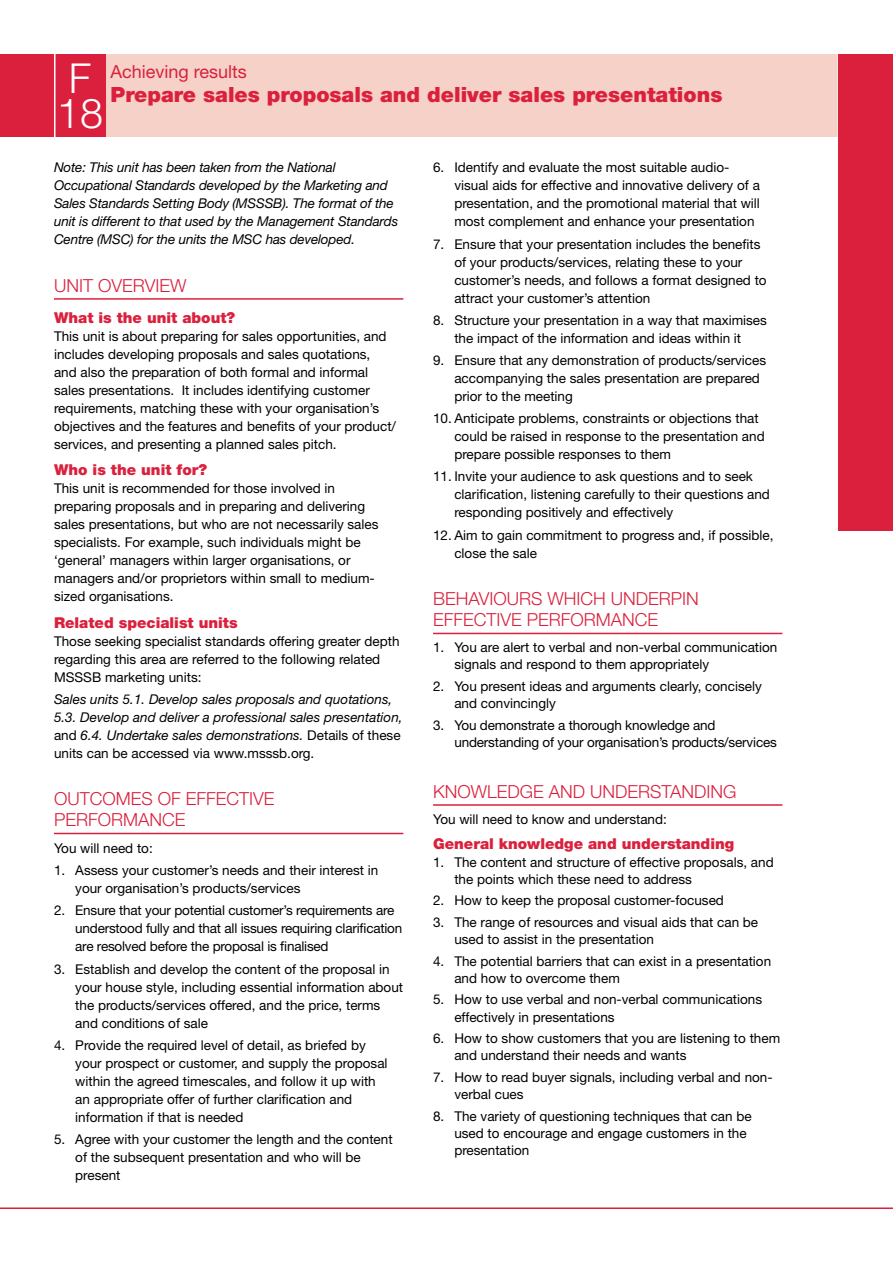
<style>
.page{position:relative;width:893px;height:1263px;background:#fff}
.page>*{position:absolute;margin:0;border:0;box-sizing:border-box;transform-origin:0 0}
.t1{font:300 41.4px/35.1px "Helvetica Neue";color:#fff}
.t2{font:900 21px "Helvetica Neue";color:#da203d}
.t3{font:300 18px/21px "Helvetica Neue";color:#da203d}
.t4{font:18px "Helvetica Neue";color:#da203d}
.t5{font:900 15px "Helvetica Neue";color:#da203d}
.t6{font:13.5px/18px "Helvetica Neue";color:#000}
.t7{font:italic 13.5px/18px "Helvetica Neue";letter-spacing:-.01em;color:#000}
.s1{font-style:normal}
</style>
<div class="page">
<hr style="left:0;top:1207px;width:893px;height:2px;background:#da203d">
<div style="left:55px;top:54px;width:838px;height:82px;background:#f5d1c7"></div>
<div style="left:0;top:54px;width:105px;height:82px;background:#da203d"></div>
<hr style="left:54px;top:53px;width:2px;height:85px;background:#fff">
<hr style="left:837px;top:53px;width:2px;height:85px;background:#fff">
<div style="left:839px;top:54px;width:54px;height:476px;background:#da203d"></div>
<hr style="left:54px;top:298px;width:349px;height:2px;background:#da203d">
<hr style="left:54px;top:833px;width:349px;height:1px;background:#da203d">
<hr style="left:433px;top:633px;width:349px;height:1px;background:#da203d">
<hr style="left:433px;top:804px;width:349px;height:2px;background:#da203d">
<h1 class="t1" style="left:57px;top:59px;width:47px">F<br>18</h1>
<h3 class="t4" style="left:111px;top:61px;width:138px">Achieving results</h3>
<h2 class="t2" style="left:111px;top:82px;width:613px">Prepare sales proposals and deliver sales presentations</h2>
<p class="t7" style="left:54px;top:158px;width:346px">Note: This unit has been taken from the National Occupational Standards developed by the Marketing and Sales Standards Setting Body (MSSSB). The format of the unit is different to that used by the Management Standards Centre (MSC) for the units the MSC has developed.</p>
<h3 class="t3" style="left:54px;top:274px;width:134px">UNIT OVERVIEW</h3>
<p class="t5" style="left:54px;top:308px;width:183px">What is the unit about?</p>
<p class="t6" style="left:54px;top:326px;width:344px">This unit is about preparing for sales opportunities, and includes developing proposals and sales quotations, and also the preparation of both formal and informal sales presentations. It includes identifying customer requirements, matching these with your organisation’s objectives and the features and benefits of your product/ services, and presenting a planned sales pitch.</p>
<p class="t5" style="left:54px;top:461px;width:155px">Who is the unit for?</p>
<p class="t6" style="left:54px;top:479px;width:326px">This unit is recommended for those involved in preparing proposals and in preparing and delivering sales presentations, but who are not necessarily sales specialists. For example, such individuals might be ‘general’ managers within larger organisations, or managers and/or proprietors within small to medium&shy;sized organisations.</p>
<p class="t5" style="left:54px;top:613px;width:185px">Related specialist units</p>
<p class="t6" style="left:54px;top:631px;width:347px">Those seeking specialist standards offering greater depth regarding this area are referred to the following related<br>MSSSB marketing units:</p>
<p class="t7" style="left:54px;top:690px;width:350px">Sales units 5.1. Develop sales proposals and quotations, 5.3. Develop and deliver a professional sales presentation, <span class="s1">and</span> 6.4. Undertake sales demonstrations. <span class="s1">Details of these units can be accessed via www.msssb.org.</span></p>
<h3 class="t3" style="left:54px;top:788px;width:222px">OUTCOMES OF EFFECTIVE<br>PERFORMANCE</h3>
<p class="t6" style="left:54px;top:839px;width:100px">You will need to:</p>
<p class="t6" style="left:75px;top:861px;width:305px;text-indent:-21px">1. Assess your customer’s needs and their interest in your organisation’s products/services</p>
<p class="t6" style="left:75px;top:901px;width:329px;text-indent:-21px">2. Ensure that your potential customer’s requirements are understood fully and that all issues requiring clarification are resolved before the proposal is finalised</p>
<p class="t6" style="left:75px;top:959px;width:329px;text-indent:-21px">3. Establish and develop the content of the proposal in your house style, including essential information about the products/services offered, and the price, terms and conditions of sale</p>
<p class="t6" style="left:75px;top:1036px;width:314px;text-indent:-21px">4. Provide the required level of detail, as briefed by your prospect or customer, and supply the proposal within the agreed timescales, and follow it up with an appropriate offer of further clarification and information if that is needed</p>
<p class="t6" style="left:75px;top:1130px;width:319px;text-indent:-21px">5. Agree with your customer the length and the content of the subsequent presentation and who will be present</p>
<p class="t6" style="left:454px;top:158px;width:307px;text-indent:-21px">6. Identify and evaluate the most suitable audio&shy;visual aids for effective and innovative delivery of a presentation, and the promotional material that will most complement and enhance your presentation</p>
<p class="t6" style="left:454px;top:234px;width:314px;text-indent:-21px">7. Ensure that your presentation includes the benefits of your products/services, relating these to your customer’s needs, and follows a format designed to attract your customer’s attention</p>
<p class="t6" style="left:433px;top:311px;width:335px;text-align:center">8. Structure your presentation in a way that maximises the impact of the information and ideas within it</p>
<p class="t6" style="left:454px;top:351px;width:313px;text-indent:-21px">9. Ensure that any demonstration of products/services accompanying the sales presentation are prepared prior to the meeting</p>
<p class="t6" style="left:454px;top:409px;width:312px;text-indent:-21px">10. Anticipate problems, constraints or objections that could be raised in response to the presentation and prepare possible responses to them</p>
<p class="t6" style="left:454px;top:467px;width:317px;text-indent:-21px">11. Invite your audience to ask questions and to seek clarification, listening carefully to their questions and responding positively and effectively</p>
<p class="t6" style="left:454px;top:526px;width:321px;text-indent:-21px">12. Aim to gain commitment to progress and, if possible, close the sale</p>
<h3 class="t3" style="left:433px;top:588px;width:267px">BEHAVIOU RS WHICH UNDERPIN<br>EFFECTIVE PERFORMANCE</h3>
<p class="t6" style="left:454px;top:638px;width:325px;line-height:17.2px;text-indent:-21px">1. You are alert to verbal and non-verbal communication signals and respond to them appropriately</p>
<p class="t6" style="left:454px;top:677px;width:309px;line-height:17.2px;text-indent:-21px">2. You present ideas and arguments clearly, concisely and convincingly</p>
<p class="t6" style="left:454px;top:716px;width:324px;line-height:17.2px;text-indent:-21px">3. You demonstrate a thorough knowledge and understanding of your organisation’s products/services</p>
<h3 class="t3" style="left:433px;top:780px;width:305px">KNOWLEDGE AND UNDERSTANDING</h3>
<p class="t6" style="left:433px;top:810px;width:235px">You will need to know and understand:</p>
<p class="t5" style="left:433px;top:835px;width:303px">General knowledge and understanding</p>
<p class="t6" style="left:454px;top:853px;width:321px;line-height:17.2px;text-indent:-21px">1. The content and structure of effective proposals, and the points which these need to address</p>
<p class="t6" style="left:433px;top:891px;width:292px">2. How to keep the proposal customer-focused</p>
<p class="t6" style="left:454px;top:913px;width:305px;line-height:17.2px;text-indent:-21px">3. The range of resources and visual aids that can be used to assist in the presentation</p>
<p class="t6" style="left:454px;top:952px;width:318px;line-height:17.2px;text-indent:-21px">4. The potential barriers that can exist in a presentation and how to overcome them</p>
<p class="t6" style="left:454px;top:991px;width:309px;line-height:17.2px;text-indent:-21px">5. How to use verbal and non-verbal communications effectively in presentations</p>
<p class="t6" style="left:454px;top:1029px;width:327px;line-height:17.2px;text-indent:-21px">6. How to show customers that you are listening to them and understand their needs and wants</p>
<p class="t6" style="left:454px;top:1068px;width:320px;line-height:17.2px;text-indent:-21px">7. How to read buyer signals, including verbal and non&shy;verbal cues</p>
<p class="t6" style="left:454px;top:1107px;width:299px;line-height:17.2px;text-indent:-21px">8. The variety of questioning techniques that can be used to encourage and engage customers in the presentation</p>
</div>
